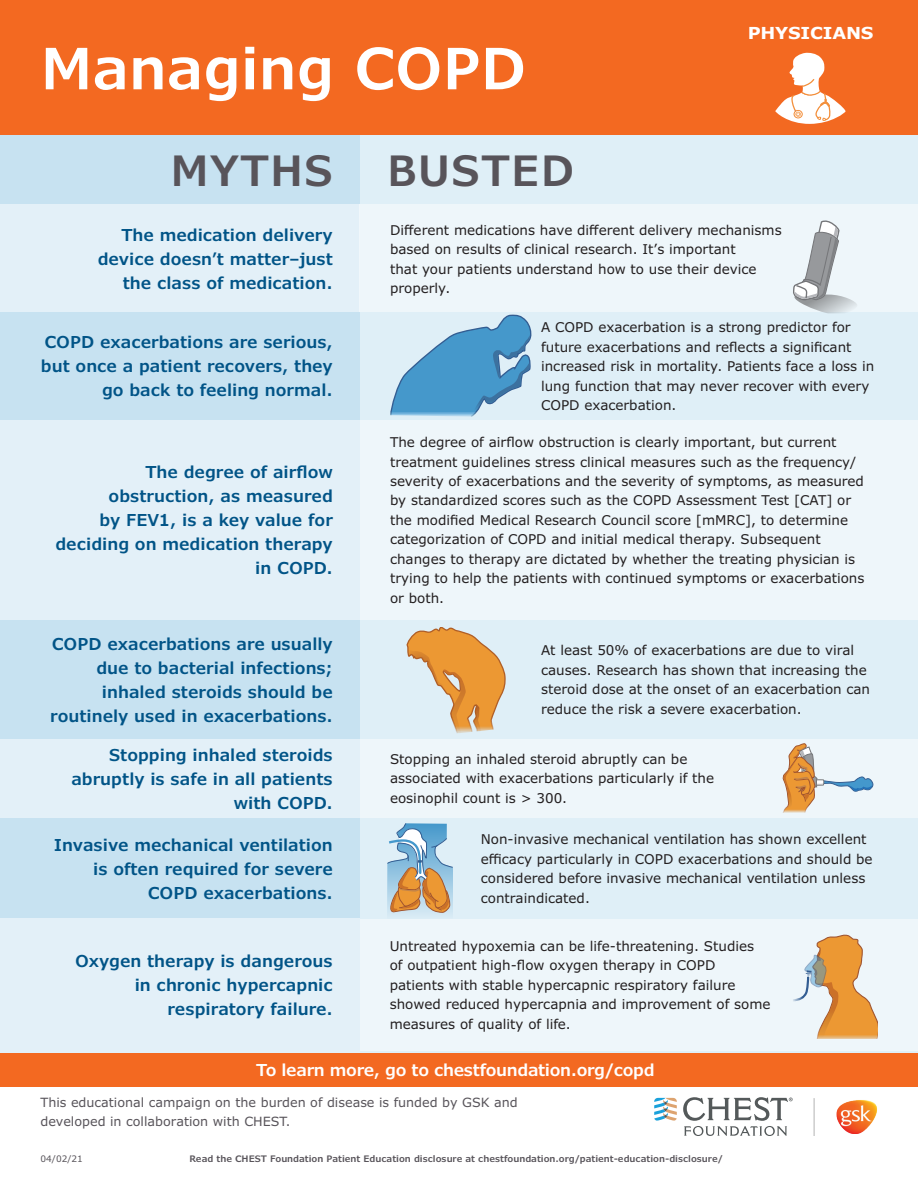
<style>
.page{position:relative;width:918px;height:1188px;background:#fff}
.page>*{position:absolute;margin:0;border:0;box-sizing:border-box;transform-origin:0 0}
.t1{font:600 57px "Verdana Pro";color:#fff}
.t2{font:600 42px "Verdana Pro";letter-spacing:.03em;color:#58545a}
.t3{font:600 16.5px/24px "Verdana Pro";color:#015487;text-align:right}
.t4{font:600 16.5px "Verdana Pro";letter-spacing:-.02em;color:#fff}
.t5{font:700 16.35px "Verdana";letter-spacing:-.01em;color:#fff;scale:1.08 1}
.t6{font:13.5px/19.5px "Verdana Pro";color:#231f20}
.t7{font:12.75px/19.5px "Verdana Pro";color:#58545a}
.t8{font:600 9px "Verdana Pro";color:#58545a}
.t9{font:9px "Verdana Pro";color:#58545a}
</style>
<div class="page">
<div style="left:360px;top:80px;width:558px;height:973px;background:#dfeff7"></div>
<div style="left:0;top:67px;width:360px;height:986px;background:#c7e2f1"></div>
<div style="left:0;top:0;width:918px;height:135px;background:#f36921"></div>
<div style="left:360px;top:919px;width:558px;height:132px;background:#eef6fa"></div>
<div style="left:360px;top:739px;width:558px;height:79px;background:#eef6fa"></div>
<div style="left:0;top:204px;width:360px;height:108px;background:#e3f0f8"></div>
<div style="left:360px;top:420px;width:558px;height:200px;background:#eef6fa"></div>
<div style="left:360px;top:204px;width:558px;height:108px;background:#eef6fa"></div>
<div style="left:0;top:420px;width:360px;height:200px;background:#e3f0f8"></div>
<div style="left:0;top:739px;width:360px;height:79px;background:#e3f0f8"></div>
<div style="left:0;top:919px;width:360px;height:134px;background:#e3f0f8"></div>
<svg style="left:654px;top:1098px;width:23px;height:23px"></svg>
<svg style="left:683px;top:1097px;width:110px;height:39px"></svg>
<img style="left:836px;top:1100px;width:41px;height:34px">
<hr style="left:814px;top:1098px;width:1px;height:38px;background:#3f3f3f">
<svg style="left:775px;top:52px;width:71px;height:72px"></svg>
<svg style="left:390px;top:315px;width:142px;height:102px"></svg>
<svg style="left:406px;top:627px;width:100px;height:106px"></svg>
<svg style="left:793px;top:220px;width:64px;height:93px"></svg>
<svg style="left:793px;top:935px;width:85px;height:104px"></svg>
<svg style="left:783px;top:743px;width:90px;height:70px"></svg>
<svg style="left:387px;top:823px;width:66px;height:91px"></svg>
<div style="left:0;top:1053px;width:918px;height:34px;background:#f36921"></div>
<h1 class="t1" style="left:40px;top:32px;width:487px">Managing COPD</h1>
<h2 class="t2" style="left:171px;top:143px;width:164px">MYTHS</h2>
<h2 class="t2" style="left:387px;top:143px;width:189px">BUSTED</h2>
<p class="t5" style="left:748px;top:23px;width:118px">PHYSICIANS</p>
<p class="t3" style="left:98px;top:223px;width:237px">The medication delivery device doesn’t matter–just the class of medication.</p>
<p class="t3" style="left:41px;top:330px;width:293px">COPD exacerbations are serious, but once a patient recovers, they go back to feeling normal.</p>
<p class="t3" style="left:55px;top:460px;width:279px">The degree of airflow obstruction, as measured<br>by FEV1, is a key value for deciding on medication therapy in COPD.</p>
<p class="t3" style="left:50px;top:632px;width:284px">COPD exacerbations are usually due to bacterial infections; inhaled steroids should be routinely used in exacerbations.</p>
<p class="t3" style="left:71px;top:743px;width:263px">Stopping inhaled steroids abruptly is safe in all patients with COPD.</p>
<p class="t3" style="left:54px;top:833px;width:281px">Invasive mechanical ventilation is often required for severe<br>COPD exacerbations.</p>
<p class="t3" style="left:75px;top:949px;width:259px">Oxygen therapy is dangerous in chronic hypercapnic respiratory failure.</p>
<p class="t6" style="left:390px;top:220px;width:393px">Different medications have different delivery mechanisms based on results of clinical research. It’s important<br>that your patients understand how to use their device properly.</p>
<p class="t6" style="left:541px;top:318px;width:335px">A COPD exacerbation is a strong predictor for future exacerbations and reflects a significant increased risk in mortality. Patients face a loss in lung function that may never recover with every COPD exacerbation.</p>
<p class="t6" style="left:390px;top:433px;width:476px">The degree of airflow obstruction is clearly important, but current treatment guidelines stress clinical measures such as the frequency/ severity of exacerbations and the severity of symptoms, as measured by standardized scores such as the COPD Assessment Test [CAT] or the modified Medical Research Council score [mMRC], to determine categorization of COPD and initial medical therapy. Subsequent changes to therapy are dictated by whether the treating physician is trying to help the patients with continued symptoms or exacerbations or both.</p>
<p class="t6" style="left:541px;top:641px;width:331px">At least 50% of exacerbations are due to viral causes. Research has shown that increasing the steroid dose at the onset of an exacerbation can reduce the risk a severe exacerbation.</p>
<p class="t6" style="left:390px;top:749px;width:326px">Stopping an inhaled steroid abruptly can be associated with exacerbations particularly if the eosinophil count is &gt; 300.</p>
<p class="t6" style="left:481px;top:830px;width:393px">Non-invasive mechanical ventilation has shown excellent efficacy particularly in COPD exacerbations and should be considered before invasive mechanical ventilation unless contraindicated.</p>
<p class="t6" style="left:390px;top:936px;width:382px">Untreated hypoxemia can be life-threatening. Studies<br>of outpatient high-flow oxygen therapy in COPD patients with stable hypercapnic respiratory failure showed reduced hypercapnia and improvement of some measures of quality of life.</p>
<p class="t4" style="left:256px;top:1060px;width:400px">To learn more, go to chestfoundation.org/copd</p>
<p class="t7" style="left:40px;top:1093px;width:479px">This educational campaign on the burden of disease is funded by GSK and developed in collaboration with CHEST.</p>
<p class="t9" style="left:40px;top:1153px;width:44px">04/02/21</p>
<p class="t8" style="left:190px;top:1153px;width:535px">Read the CHEST Foundation Patient Education disclosure at chestfoundation.org/patient-education-disclosure/</p>
</div>
